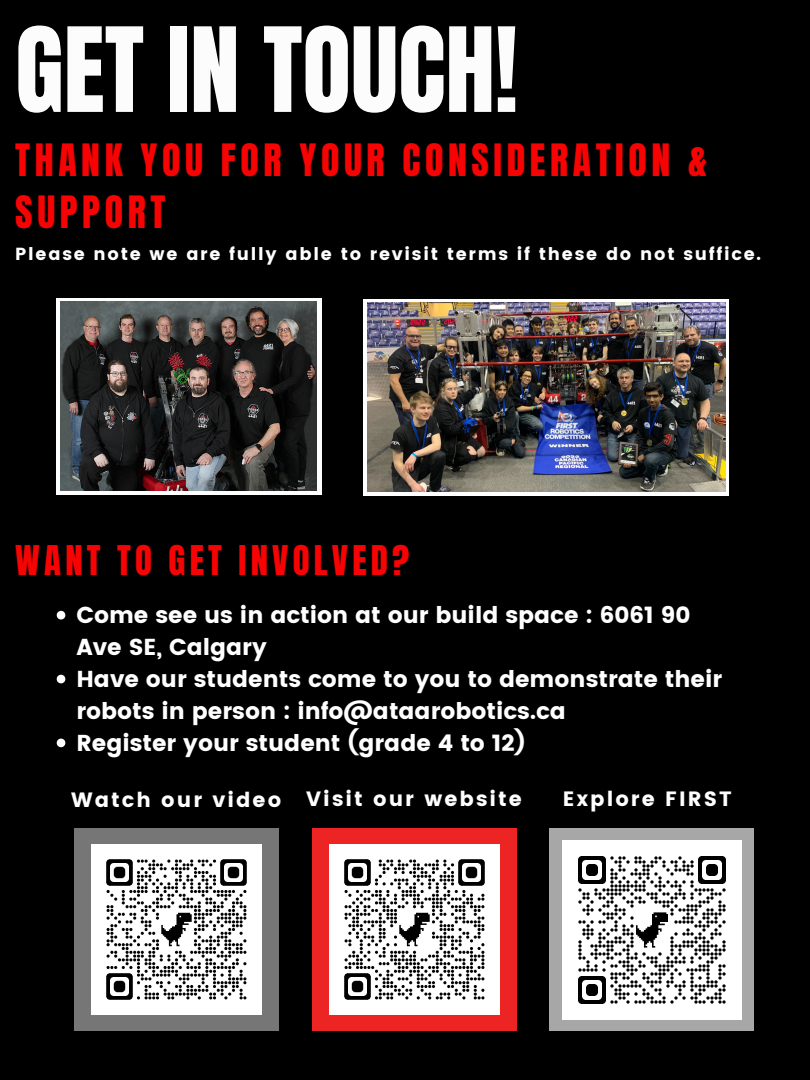
<style>
.page{position:relative;width:810px;height:1080px;background:#000}
.page>*{position:absolute;margin:0;border:0;box-sizing:border-box;transform-origin:0 0}
.t1{font:99.62px "Anton";color:#fcfcfc}
.t2{font:37.94px/51.2px "Anton";letter-spacing:.12em;color:#f70304}
.t3{font:34.88px "Anton";letter-spacing:.12em;color:#f70304}
.t4{font:23px/31.9px "Poppins";color:#fff}
.t5{font:20.69px "Poppins";letter-spacing:.1em;color:#fff}
.t6{font:17.5px "Poppins";letter-spacing:.1em;color:#fff}
</style>
<div class="page">
<svg style="left:57px;top:611px;width:8px;height:9px"></svg>
<svg style="left:57px;top:675px;width:8px;height:8px"></svg>
<svg style="left:57px;top:739px;width:8px;height:8px"></svg>
<div style="left:74px;top:829px;width:204px;height:202px;background:#767676"></div>
<img style="left:91px;top:845px;width:170px;height:170px">
<div style="left:312px;top:829px;width:204px;height:202px;background:#ec2524"></div>
<img style="left:329px;top:845px;width:170px;height:170px">
<div style="left:550px;top:829px;width:204px;height:202px;background:#a7a7a7"></div>
<img style="left:563px;top:841px;width:178px;height:178px">
<div style="left:364px;top:299px;width:365px;height:197px;background:linear-gradient(to right,#fff,#fff)"></div>
<img style="left:368px;top:303px;width:357px;height:189px">
<svg style="left:56px;top:298px;width:265px;height:197px;background:#ebecec"></svg>
<img style="left:61px;top:302px;width:256px;height:189px">
<p class="t1" style="left:15px;top:-1px;width:504px">GET IN TOUCH!</p>
<p class="t2" style="left:15px;top:135px;width:694px">THANK YOU FOR YOUR CONSIDERATION &amp;<br>SUPPORT</p>
<p class="t6" style="left:15px;top:244px;width:747px">Please note we are fully able to revisit terms if these do not suffice.</p>
<p class="t3" style="left:15px;top:535px;width:396px">WANT TO GET INVOLVED?</p>
<p class="t4" style="left:76px;top:599px;width:615px">Come see us in action at our build space : 6061 90<br>Ave SE, Calgary</p>
<p class="t4" style="left:76px;top:663px;width:647px">Have our students come to you to demonstrate their robots in person : info@ataarobotics.ca</p>
<p class="t4" style="left:76px;top:727px;width:451px">Register your student (grade 4 to 12)</p>
<p class="t5" style="left:71px;top:788px;width:212px">Watch our video</p>
<p class="t5" style="left:306px;top:787px;width:217px">Visit our website</p>
<p class="t5" style="left:563px;top:786px;width:170px">Explore FIRST</p>
</div>
